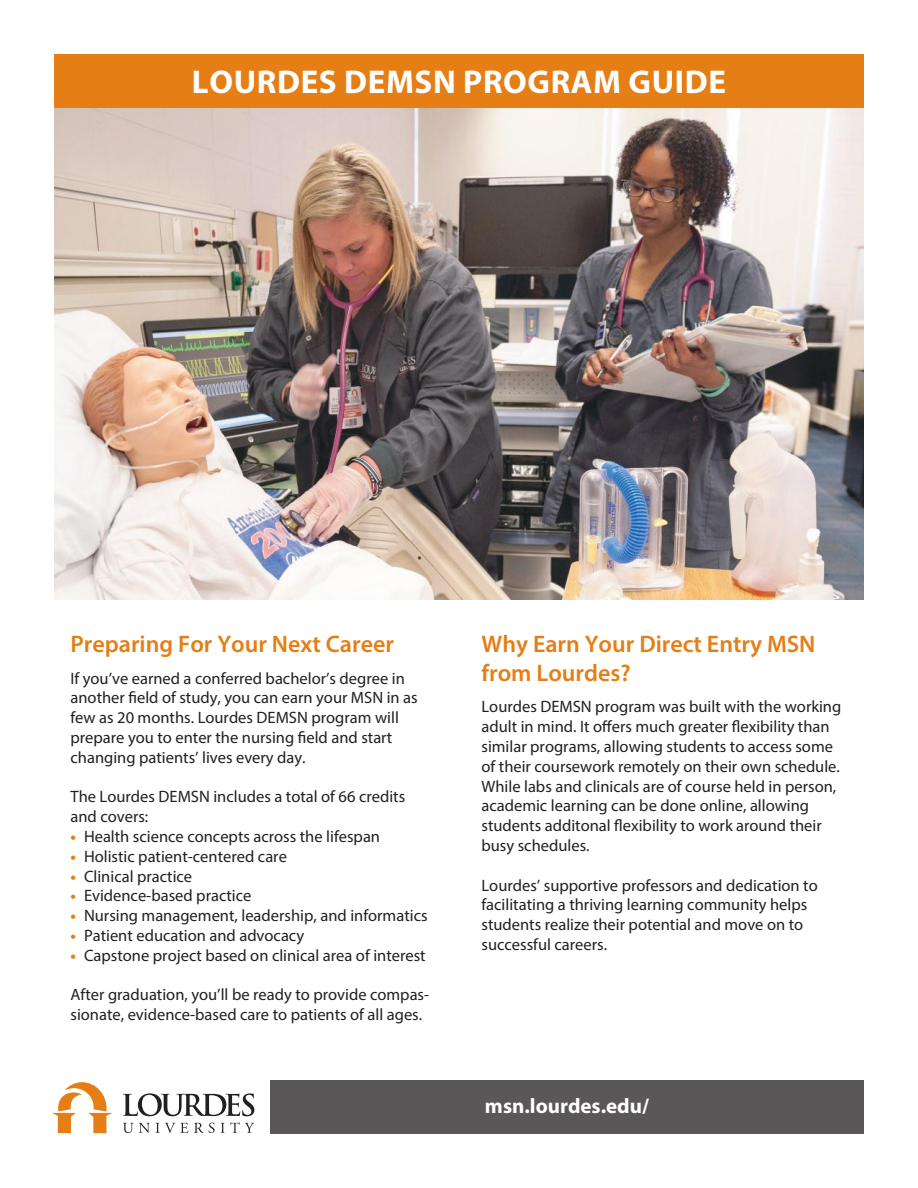
<style>
.page{position:relative;width:918px;height:1188px;background:#fff}
.page>*{position:absolute;margin:0;border:0;box-sizing:border-box;transform-origin:0 0}
.t1{font:700 33px "Myriad Pro";letter-spacing:.02em;color:#fff}
.t2{font:600 24px/28.8px "Myriad Pro";color:#e47e15}
.t3{font:700 21px "Myriad Pro";color:#fff}
.t4{font:16.5px/19.8px "Myriad Pro";color:#241f1f}
.s1{font-weight:700;color:#e47e15}
</style>
<div class="page">
<img style="left:54px;top:108px;width:810px;height:492px">
<svg style="left:123px;top:1093px;width:131px;height:23px"></svg>
<svg style="left:123px;top:1123px;width:27px;height:10px"></svg>
<svg style="left:156px;top:1123px;width:59px;height:10px"></svg>
<svg style="left:221px;top:1122px;width:33px;height:11px"></svg>
<svg style="left:52px;top:1082px;width:60px;height:51px"></svg>
<div style="left:270px;top:1080px;width:594px;height:54px;background:#5a5758"></div>
<div style="left:54px;top:54px;width:810px;height:54px;background:#e47e15"></div>
<h1 class="t1" style="left:192px;top:70px;width:536px">LOURDES DEMSN PROGRAM GUIDE</h1>
<h2 class="t2" style="left:70px;top:631px;width:325px">Preparing For Your Next Career</h2>
<p class="t4" style="left:70px;top:669px;width:349px">If you’ve earned a conferred bachelor’s degree in another field of study, you can earn your MSN in as few as 20 months. Lourdes DEMSN program will prepare you to enter the nursing field and start changing patients’ lives every day.</p>
<p class="t4" style="left:70px;top:788px;width:336px">The Lourdes DEMSN includes a total of 66 credits and covers:</p>
<p class="t4" style="left:70px;top:828px;width:311px"><span class="s1">•</span> Health science concepts across the lifespan</p>
<p class="t4" style="left:70px;top:848px;width:218px"><span class="s1">•</span> Holistic patient-centered care</p>
<p class="t4" style="left:70px;top:867px;width:123px"><span class="s1">•</span> Clinical practice</p>
<p class="t4" style="left:70px;top:887px;width:182px"><span class="s1">•</span> Evidence-based practice</p>
<p class="t4" style="left:70px;top:907px;width:359px"><span class="s1">•</span> Nursing management, leadership, and informatics</p>
<p class="t4" style="left:70px;top:927px;width:235px"><span class="s1">•</span> Patient education and advocacy</p>
<p class="t4" style="left:70px;top:947px;width:357px"><span class="s1">•</span> Capstone project based on clinical area of interest</p>
<p class="t4" style="left:70px;top:986px;width:360px">After graduation, you’ll be ready to provide compas&shy;sionate, evidence-based care to patients of all ages.</p>
<h2 class="t2" style="left:481px;top:631px;width:336px">Why Earn Your Direct Entry MSN from Lourdes?</h2>
<p class="t4" style="left:481px;top:698px;width:361px">Lourdes DEMSN program was built with the working adult in mind. It offers much greater flexibility than similar programs, allowing students to access some of their coursework remotely on their own schedule.<br>While labs and clinicals are of course held in person, academic learning can be done online, allowing students additonal flexibility to work around their busy schedules.</p>
<p class="t4" style="left:481px;top:876px;width:338px">Lourdes’ supportive professors and dedication to facilitating a thriving learning community helps students realize their potential and move on to successful careers.</p>
<p class="t3" style="left:485px;top:1098px;width:166px">msn.lourdes.edu/</p>
</div>
